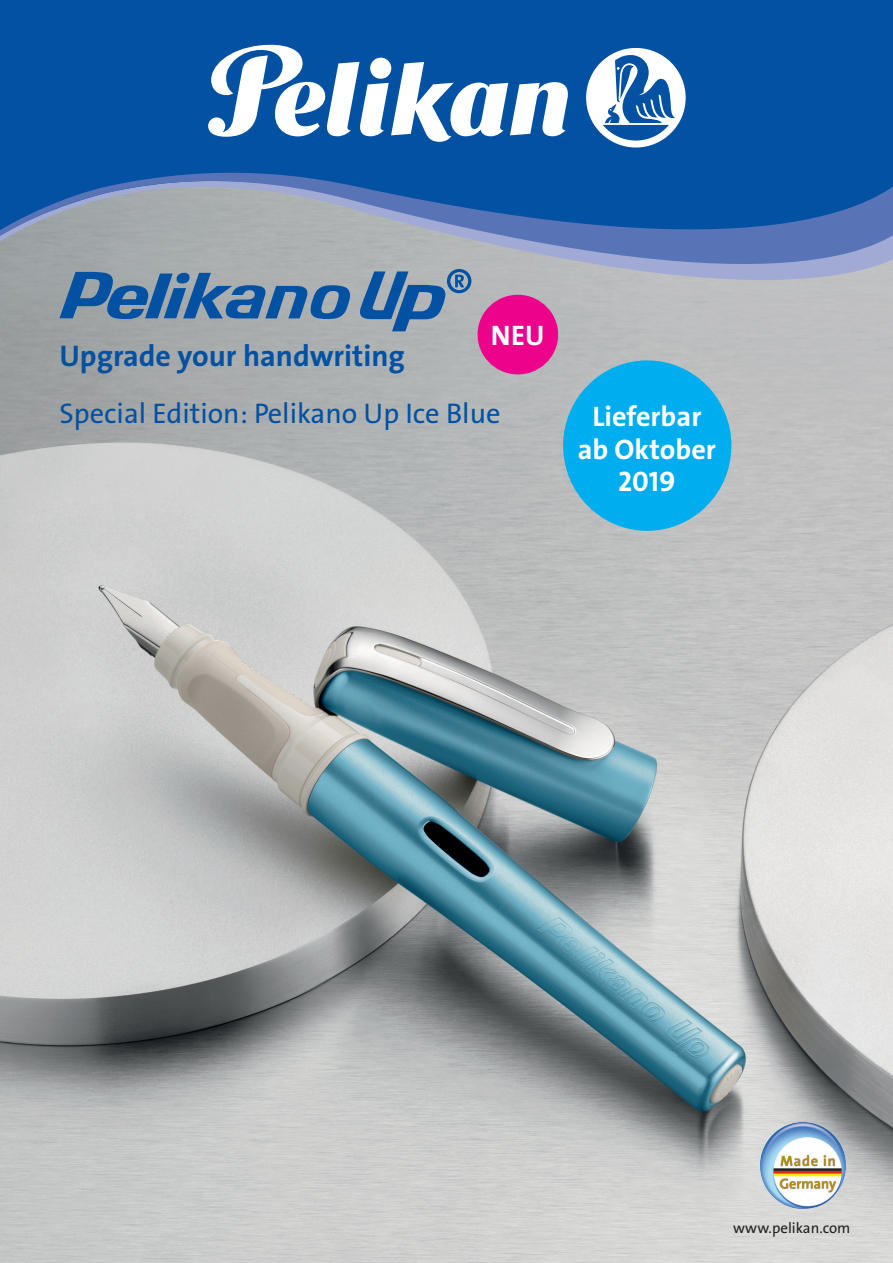
<style>
.page{position:relative;width:893px;height:1263px;background:#fff}
.page>*{position:absolute;margin:0;border:0;box-sizing:border-box;transform-origin:0 0}
.t1{font:55.5px "Pelikan The Sans";color:#0351a2}
.t2{font:700 30px "Pelikan The Sans";color:#0351a2}
.t3{font:28.5px "Pelikan The Sans";color:#0351a2}
.t4{font:700 28.35px/32.1px "Pelikan The Sans";color:#fff;text-align:center}
.t5{font:15px "Pelikan The Sans";color:#231f20}
</style>
<div class="page">
<img style="left:0;top:316px;width:893px;height:947px">
<div style="left:0;top:0;width:893px;height:139px;background:#0351a2"></div>
<svg style="left:0;top:306px;width:893px;height:10px;background:#b7b9ba"></svg>
<svg style="left:0;top:139px;width:893px;height:167px;background:#5980af"></svg>
<svg style="left:208px;top:43px;width:361px;height:99px"></svg>
<svg style="left:586px;top:48px;width:100px;height:99px"></svg>
<img style="left:757px;top:1119px;width:92px;height:91px">
<svg style="left:60px;top:272px;width:290px;height:47px;background:#5880a7"></svg>
<svg style="left:360px;top:271px;width:85px;height:60px;background:#5f85ac"></svg>
<div style="left:563px;top:360px;width:168px;height:171px;background:#00aeef;border-radius:50%"></div>
<svg style="left:477px;top:294px;width:82px;height:81px;background:#df2e96"></svg>
<h1 class="t1" style="left:444px;top:263px;width:33px">®</h1>
<p class="t4" style="left:491px;top:320px;width:55px">NEU</p>
<p class="t2" style="left:60px;top:340px;width:347px">Upgrade your handwriting</p>
<p class="t3" style="left:60px;top:399px;width:442px">Special Edition: Pelikano Up Ice Blue</p>
<p class="t4" style="left:578px;top:402px;width:140px">Lieferbar ab Oktober<br>2019</p>
<p class="t5" style="left:733px;top:1220px;width:119px">www.pelikan.com</p>
</div>
